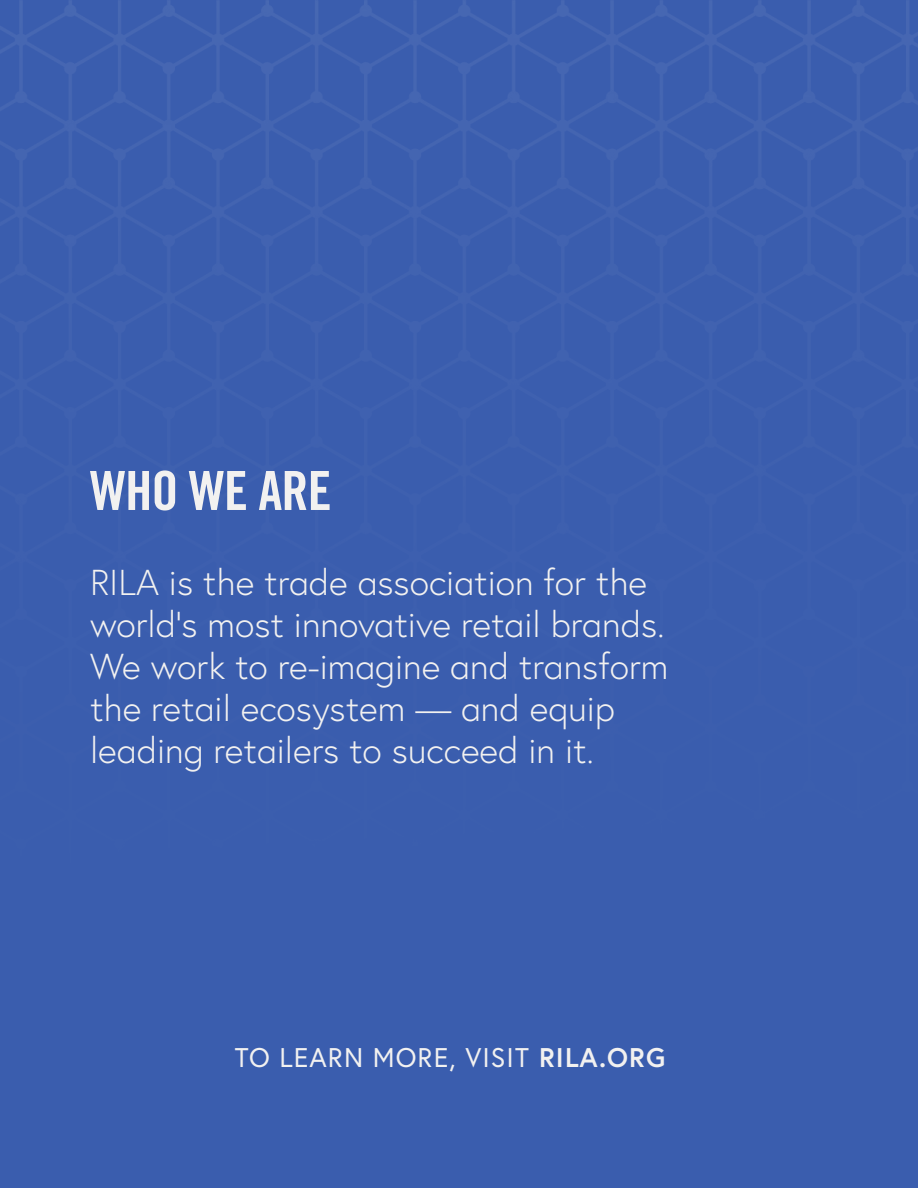
<style>
.page{position:relative;width:918px;height:1188px;background:#fff}
.page>*{position:absolute;margin:0;border:0;box-sizing:border-box;transform-origin:0 0}
.t1{font:54px "Trade Gothic LT Pro Bd Cn 20";letter-spacing:-.015em;color:#f2f1f0}
.t2{font:300 36px/42px "Europa";color:#f2f1f0}
.t3{font:27px "Europa";letter-spacing:.04em;color:#f2f1f0}
.s1{font-weight:700}
</style>
<div class="page">
<div style="left:0;top:0;width:917px;height:1188px;background:#3a5dae"></div>
<hr style="left:917px;top:0;width:1px;height:1188px;background:#3a5dae">
<h1 class="t1" style="left:90px;top:458px;width:243px">WHO WE ARE</h1>
<p class="t2" style="left:90px;top:561px;width:580px">RILA is the trade association for the world’s most innovative retail brands.<br>We work to re-imagine and transform the retail ecosystem — and equip leading retailers to succeed in it.</p>
<p class="t3" style="left:235px;top:1040px;width:432px">TO LEARN MORE, VISIT <span class="s1">RILA.ORG</span></p>
</div>
